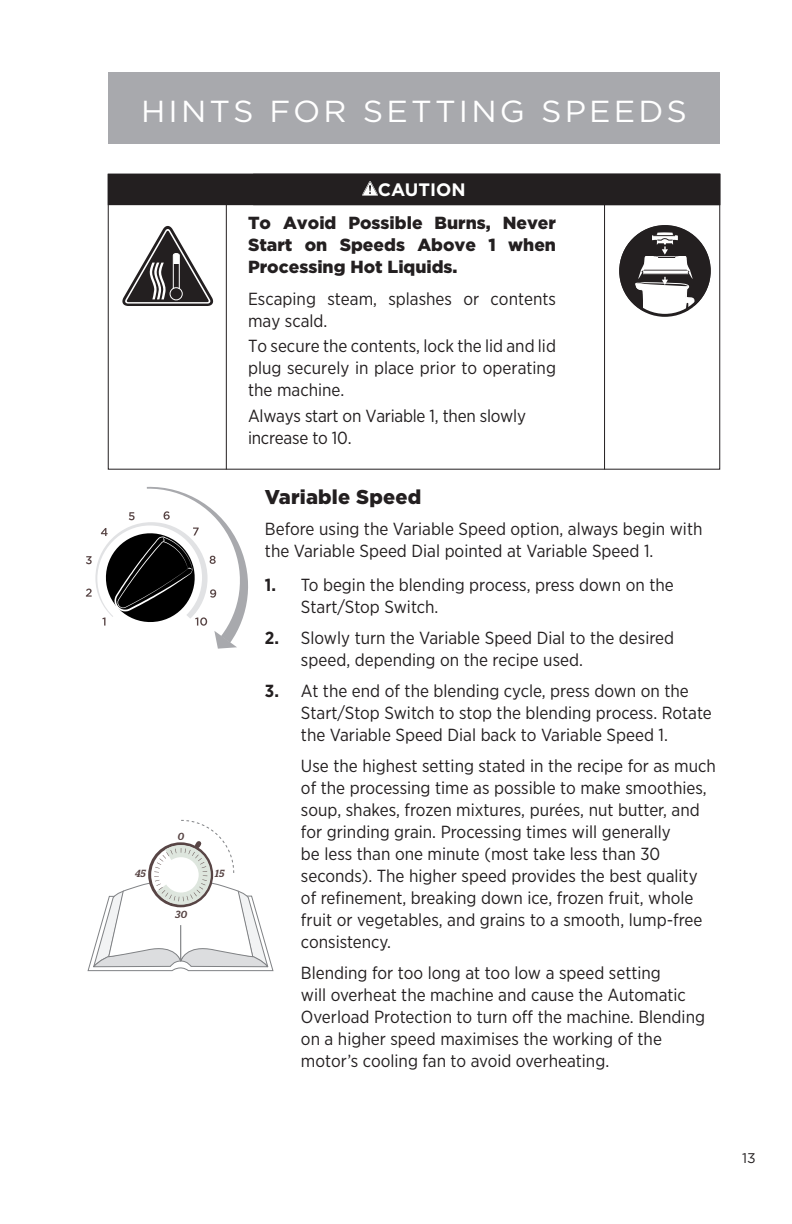
<style>
.page{position:relative;width:792px;height:1224px;background:#fff}
.page>*{position:absolute;margin:0;border:0;box-sizing:border-box;transform-origin:0 0}
.header_copy{font:30.4px "Gotham";letter-spacing:.1em;color:#fff;scale:1.05 1}
.Body_Copy{font:900 20px "Gotham";letter-spacing:.01em;color:#231f20}
.Subhead_copy{font:700 18px "Gotham";color:#fff}
.Body_Copy-2{font:17.6px/22px "Gotham Narrow";color:#231f20}
.warning_copy{font:17.6px/22px "Gotham Narrow";color:#231f20;text-align:justify}
.Numbered_Copy{font:17.6px/22px "Gotham Narrow";color:#231f20}
.Subhead_copy-2{font:900 17.6px/22px "Gotham";color:#231f20;text-align:justify}
.Subhead_copy-3{font:17.6px/22px "Gotham Narrow";color:#231f20}
.t1{font:14px "Gotham";color:#231f20}
.t2{font:italic 500 10.4px "Stag";color:#584545;scale:.95 1}
.s1{font-weight:700}
</style>
<div class="page">
<div style="left:108px;top:72px;width:612px;height:72px;background:#a8a9ad"></div>
<hr style="left:226px;top:174px;width:1px;height:295px;background:#231f20">
<hr style="left:604px;top:174px;width:1px;height:295px;background:#231f20">
<div style="left:621px;top:227px;width:88px;height:88px;background:#231f20;border-radius:50%"></div>
<svg style="left:634px;top:232px;width:61px;height:85px"></svg>
<div style="left:108px;top:174px;width:612px;height:31px;background:#231f20"></div>
<svg style="left:362px;top:181px;width:16px;height:15px"></svg>
<div style="left:619px;top:225px;width:92px;height:92px;border:3px solid #231f20;border-radius:50%"></div>
<svg style="left:122px;top:226px;width:92px;height:80px"></svg>
<div style="left:170px;top:288px;width:12px;height:12px;background:#231f20;border-radius:50%"></div>
<div style="left:170px;top:287px;width:13px;height:13px;border:1px solid #fff;border-radius:50%"></div>
<svg style="left:86px;top:486px;width:162px;height:163px"></svg>
<svg style="left:87px;top:820px;width:187px;height:151px"></svg>
<p class="header_copy" style="left:141px;top:92px;width:521px">HINTS FOR SETTING SPEEDS</p>
<p class="t2" style="left:178px;top:830px;width:8px">0</p>
<p class="t2" style="left:135px;top:867px;width:13px">45</p>
<p class="t2" style="left:215px;top:867px;width:11px">15</p>
<p class="t2" style="left:175px;top:908px;width:14px">30</p>
<p class="Subhead_copy" style="left:378px;top:178px;width:89px">CAUTION</p>
<p class="Subhead_copy-2" style="left:248px;top:212px;width:310px">To Avoid Possible Burns, Never Start on Speeds Above 1 when Processing Hot Liquids.</p>
<p class="Subhead_copy-3" style="left:248px;top:287px;width:310px">Escaping steam, splashes or contents may scald.</p>
<p class="warning_copy" style="left:248px;top:335px;width:310px">To secure the contents, lock the lid and lid plug securely in place prior to operating the machine.</p>
<p class="warning_copy" style="left:248px;top:405px;width:279px">Always start on Variable 1, then slowly increase to 10.</p>
<p class="Body_Copy" style="left:265px;top:483px;width:158px">Variable Speed</p>
<p class="Numbered_Copy" style="left:265px;top:518px;width:439px">Before using the Variable Speed option, always begin with the Variable Speed Dial pointed at Variable Speed 1.</p>
<p class="Body_Copy-2" style="left:301px;top:573px;width:374px;text-indent:-36px"><span class="s1">1.</span> To begin the blending process, press down on the<br>Start/Stop Switch.</p>
<p class="Body_Copy-2" style="left:301px;top:626px;width:375px;text-indent:-36px"><span class="s1">2.</span> Slowly turn the Variable Speed Dial to the desired speed, depending on the recipe used.</p>
<p class="Body_Copy-2" style="left:301px;top:679px;width:412px;text-indent:-36px"><span class="s1">3.</span> At the end of the blending cycle, press down on the<br>Start/Stop Switch to stop the blending process. Rotate the Variable Speed Dial back to Variable Speed 1.</p>
<p class="Body_Copy-2" style="left:301px;top:754px;width:417px">Use the highest setting stated in the recipe for as much of the processing time as possible to make smoothies, soup, shakes, frozen mixtures, purées, nut butter, and for grinding grain. Processing times will generally<br>be less than one minute (most take less than 30 seconds). The higher speed provides the best quality of refinement, breaking down ice, frozen fruit, whole fruit or vegetables, and grains to a smooth, lump-free consistency.</p>
<p class="Body_Copy-2" style="left:301px;top:961px;width:406px">Blending for too long at too low a speed setting<br>will overheat the machine and cause the Automatic Overload Protection to turn off the machine. Blending on a higher speed maximises the working of the motor’s cooling fan to avoid overheating.</p>
<p class="t1" style="left:742px;top:1149px;width:15px">13</p>
</div>
